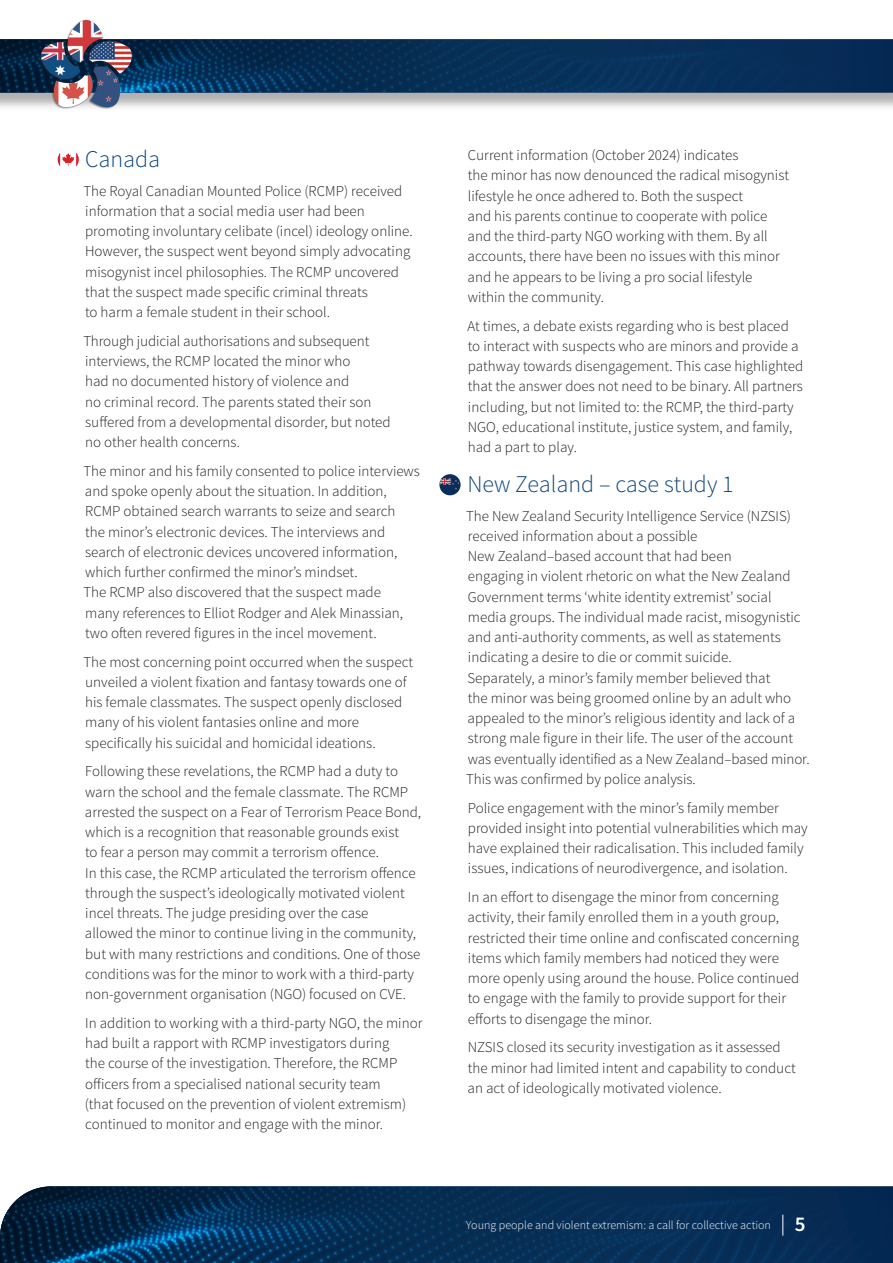
<style>
.page{position:relative;width:893px;height:1263px;background:#fff}
.page>*{position:absolute;margin:0;border:0;box-sizing:border-box;transform-origin:0 0}
.t1{font:300 24px "Source Sans Pro";color:#0d477c}
.BODY{font:300 15px/20.2px "Source Sans Pro";color:#231f20}
.t2{font:300 12px "Source Sans Pro";color:#fff}
.s1{font-weight:600;font-size:21px}
</style>
<div class="page">
<div style="left:0;top:42px;width:893px;height:69px;background:#231f20;opacity:.35"></div>
<div style="left:857px;top:39px;width:36px;height:53px;background:#042954"></div>
<img style="left:0;top:39px;width:857px;height:53px">
<img style="left:0;top:1186px;width:893px;height:77px">
<svg style="left:782px;top:1214px;width:1px;height:21px"></svg>
<img style="left:38px;top:19px;width:97px;height:92px">
<svg style="left:58px;top:152px;width:21px;height:15px"></svg>
<svg style="left:439px;top:474px;width:22px;height:21px"></svg>
<h2 class="t1" style="left:85px;top:144px;width:77px">Canada</h2>
<p class="BODY" style="left:83px;top:181px;width:331px">The Royal Canadian Mounted Police (RCMP) received information that a social media user had been promoting involuntary celibate (incel) ideology online.<br>However, the suspect went beyond simply advocating misogynist incel philosophies. The RCMP uncovered that the suspect made specific criminal threats<br>to harm a female student in their school.</p>
<p class="BODY" style="left:83px;top:331px;width:309px">Through judicial authorisations and subsequent interviews, the RCMP located the minor who<br>had no documented history of violence and<br>no criminal record. The parents stated their son suffered from a developmental disorder, but noted no other health concerns.</p>
<p class="BODY" style="left:83px;top:461px;width:338px">The minor and his family consented to police interviews and spoke openly about the situation. In addition, RCMP obtained search warrants to seize and search<br>the minor’s electronic devices. The interviews and search of electronic devices uncovered information, which further confirmed the minor’s mindset.<br>The RCMP also discovered that the suspect made<br>many references to Elliot Rodger and Alek Minassian, two often revered figures in the incel movement.</p>
<p class="BODY" style="left:83px;top:652px;width:331px">The most concerning point occurred when the suspect unveiled a violent fixation and fantasy towards one of his female classmates. The suspect openly disclosed many of his violent fantasies online and more specifically his suicidal and homicidal ideations.</p>
<p class="BODY" style="left:85px;top:761px;width:338px">Following these revelations, the RCMP had a duty to warn the school and the female classmate. The RCMP arrested the suspect on a Fear of Terrorism Peace Bond, which is a recognition that reasonable grounds exist<br>to fear a person may commit a terrorism offence.<br>In this case, the RCMP articulated the terrorism offence through the suspect’s ideologically motivated violent incel threats. The judge presiding over the case<br>allowed the minor to continue living in the community, but with many restrictions and conditions. One of those conditions was for the minor to work with a third-party non-government organisation (NGO) focused on CVE.</p>
<p class="BODY" style="left:85px;top:1013px;width:339px">In addition to working with a third-party NGO, the minor had built a rapport with RCMP investigators during<br>the course of the investigation. Therefore, the RCMP officers from a specialised national security team<br>(that focused on the prevention of violent extremism) continued to monitor and engage with the minor.</p>
<p class="BODY" style="left:468px;top:145px;width:323px">Current information (October 2024) indicates<br>the minor has now denounced the radical misogynist lifestyle he once adhered to. Both the suspect<br>and his parents continue to cooperate with police and the third-party NGO working with them. By all accounts, there have been no issues with this minor and he appears to be living a pro social lifestyle within the community.</p>
<p class="BODY" style="left:468px;top:316px;width:337px">At times, a debate exists regarding who is best placed to interact with suspects who are minors and provide a pathway towards disengagement. This case highlighted that the answer does not need to be binary. All partners including, but not limited to: the RCMP, the third-party NGO, educational institute, justice system, and family, had a part to play.</p>
<h2 class="t1" style="left:467px;top:469px;width:268px">New Zealand – case study 1</h2>
<p class="BODY" style="left:466px;top:506px;width:345px">The New Zealand Security Intelligence Service (NZSIS) received information about a possible<br>New Zealand–based account that had been<br>engaging in violent rhetoric on what the New Zealand Government terms ‘white identity extremist’ social media groups. The individual made racist, misogynistic and anti-authority comments, as well as statements indicating a desire to die or commit suicide.<br>Separately, a minor’s family member believed that<br>the minor was being groomed online by an adult who appealed to the minor’s religious identity and lack of a strong male figure in their life. The user of the account was eventually identified as a New Zealand–based minor.<br>This was confirmed by police analysis.</p>
<p class="BODY" style="left:468px;top:798px;width:341px">Police engagement with the minor’s family member provided insight into potential vulnerabilities which may have explained their radicalisation. This included family issues, indications of neurodivergence, and isolation.</p>
<p class="BODY" style="left:468px;top:887px;width:333px">In an effort to disengage the minor from concerning activity, their family enrolled them in a youth group, restricted their time online and confiscated concerning items which family members had noticed they were more openly using around the house. Police continued to engage with the family to provide support for their efforts to disengage the minor.</p>
<p class="BODY" style="left:468px;top:1037px;width:330px">NZSIS closed its security investigation as it assessed the minor had limited intent and capability to conduct an act of ideologically motivated violence.</p>
<p class="t2" style="left:466px;top:1218px;width:341px">Young people and violent extremism: a call for collective action <span class="s1">5</span></p>
</div>
